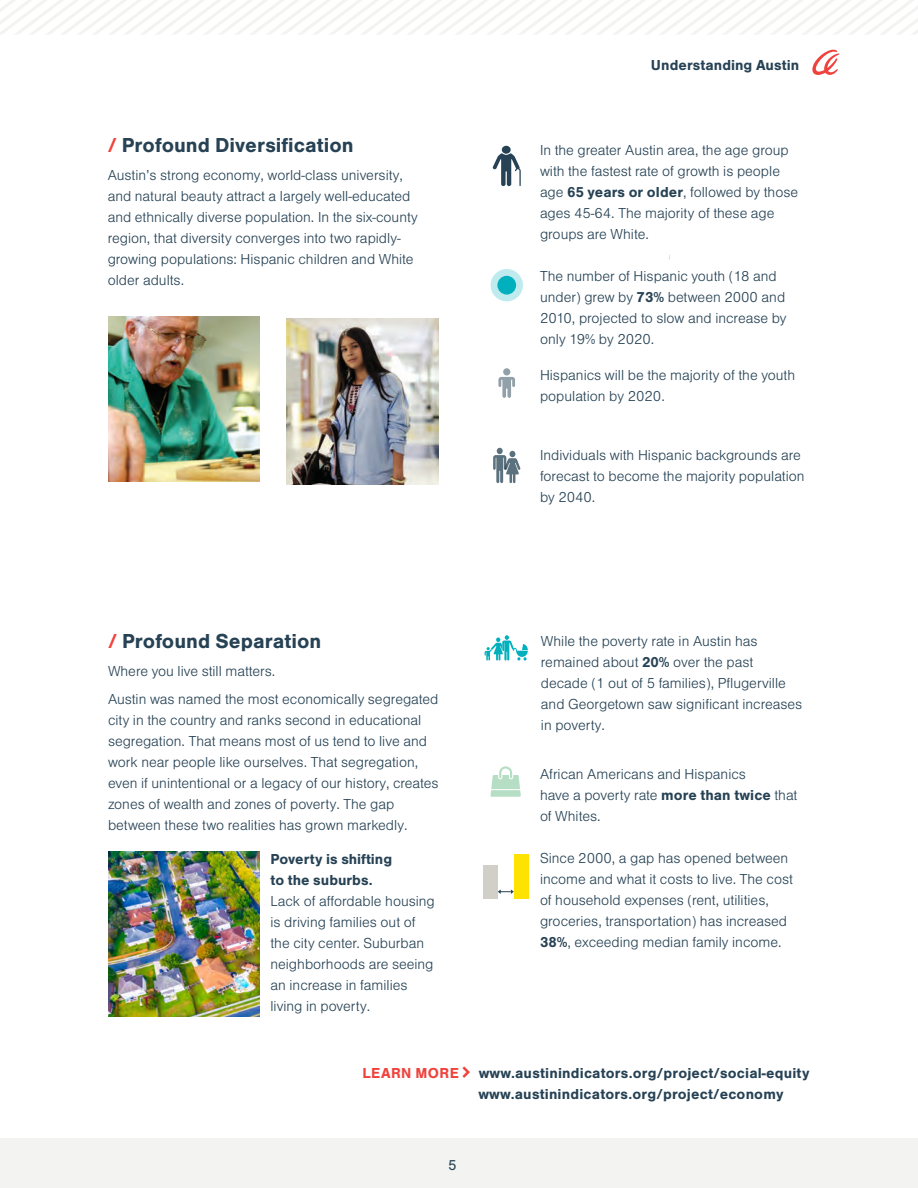
<style>
.page{position:relative;width:918px;height:1188px;background:#fff}
.page>*{position:absolute;margin:0;border:0;box-sizing:border-box;transform-origin:0 0}
.body{font:700 21px "Foundation Sans";color:#264254}
.body-2{font:300 15px/21px "Foundation Sans";color:#264254}
.body-3{font:700 15px "Foundation Sans";letter-spacing:.01em;color:#264254}
.body-4{font:700 15px "Foundation Sans";letter-spacing:.025em;color:#f0423d}
.t1{font:15px "Foundation Sans";color:#264254}
.s1{color:#f0423d}
.s2{font-weight:700}
</style>
<div class="page">
<div style="left:0;top:1138px;width:918px;height:50px;background:#f3f3f1"></div>
<svg style="left:812px;top:50px;width:27px;height:25px"></svg>
<svg style="left:0;top:0;width:918px;height:34px"></svg>
<svg style="left:493px;top:146px;width:28px;height:40px"></svg>
<svg style="left:491px;top:269px;width:32px;height:32px"></svg>
<svg style="left:498px;top:368px;width:17px;height:30px"></svg>
<svg style="left:493px;top:448px;width:28px;height:35px"></svg>
<img style="left:108px;top:317px;width:152px;height:165px">
<img style="left:287px;top:319px;width:152px;height:165px">
<svg style="left:485px;top:635px;width:43px;height:26px"></svg>
<img style="left:108px;top:851px;width:152px;height:166px">
<svg style="left:491px;top:766px;width:30px;height:31px"></svg>
<div style="left:483px;top:865px;width:14px;height:34px;background:#d1cfc7"></div>
<div style="left:514px;top:854px;width:14px;height:45px;background:#ffe300"></div>
<svg style="left:498px;top:889px;width:16px;height:5px"></svg>
<p class="body" style="left:108px;top:134px;width:248px"><span class="s1">/</span> Profound Diversification</p>
<p class="body-2" style="left:108px;top:165px;width:312px">Austin’s strong economy, world-class university, and natural beauty attract a largely well-educated and ethnically diverse population. In the six-county region, that diversity converges into two rapidly&shy;growing populations: Hispanic children and White older adults.</p>
<p class="body" style="left:108px;top:630px;width:215px"><span class="s1">/</span> Profound Separation</p>
<p class="body-2" style="left:108px;top:661px;width:169px">Where you live still matters.</p>
<p class="body-2" style="left:108px;top:689px;width:332px">Austin was named the most economically segregated city in the country and ranks second in educational segregation. That means most of us tend to live and work near people like ourselves. That segregation, even if unintentional or a legacy of our history, creates zones of wealth and zones of poverty. The gap between these two realities has grown markedly.</p>
<p class="body-2" style="left:270px;top:849px;width:166px"><span class="s2">Poverty is shifting<br>to the suburbs.<br></span>Lack of affordable housing is driving families out of the city center. Suburban neighborhoods are seeing an increase in families living in poverty.</p>
<p class="body-3" style="left:651px;top:56px;width:150px">Understanding Austin</p>
<p class="body-2" style="left:540px;top:140px;width:260px">In the greater Austin area, the age group with the fastest rate of growth is people age <span class="s2">65 years or older</span>, followed by those ages 45-64. The majority of these age groups are White.</p>
<p class="body-2" style="left:540px;top:265px;width:248px">The number of Hispanic youth (18 and under) grew by <span class="s2">73%</span> between 2000 and<br>2010, projected to slow and increase by only 19% by 2020.</p>
<p class="body-2" style="left:540px;top:365px;width:257px">Hispanics will be the majority of the youth population by 2020.</p>
<p class="body-2" style="left:540px;top:445px;width:266px">Individuals with Hispanic backgrounds are forecast to become the majority population by 2040.</p>
<p class="body-2" style="left:541px;top:631px;width:263px">While the poverty rate in Austin has remained about <span class="s2">20%</span> over the past decade (1 out of 5 families), Pflugerville and Georgetown saw significant increases in poverty.</p>
<p class="body-2" style="left:540px;top:764px;width:259px">African Americans and Hispanics<br>have a poverty rate <span class="s2">more than twice</span> that of Whites.</p>
<p class="body-2" style="left:540px;top:848px;width:254px">Since 2000, a gap has opened between income and what it costs to live. The cost of household expenses (rent, utilities, groceries, transportation) has increased <span class="s2">38%</span>, exceeding median family income.</p>
<p class="body-4" style="left:363px;top:1064px;width:98px">LEARN MORE</p>
<p class="body-3" style="left:479px;top:1064px;width:332px">www.austinindicators.org/project/social-equity</p>
<p class="body-3" style="left:478px;top:1086px;width:307px">www.austinindicators.org/project/economy</p>
<p class="t1" style="left:448px;top:1157px;width:10px">5</p>
</div>
